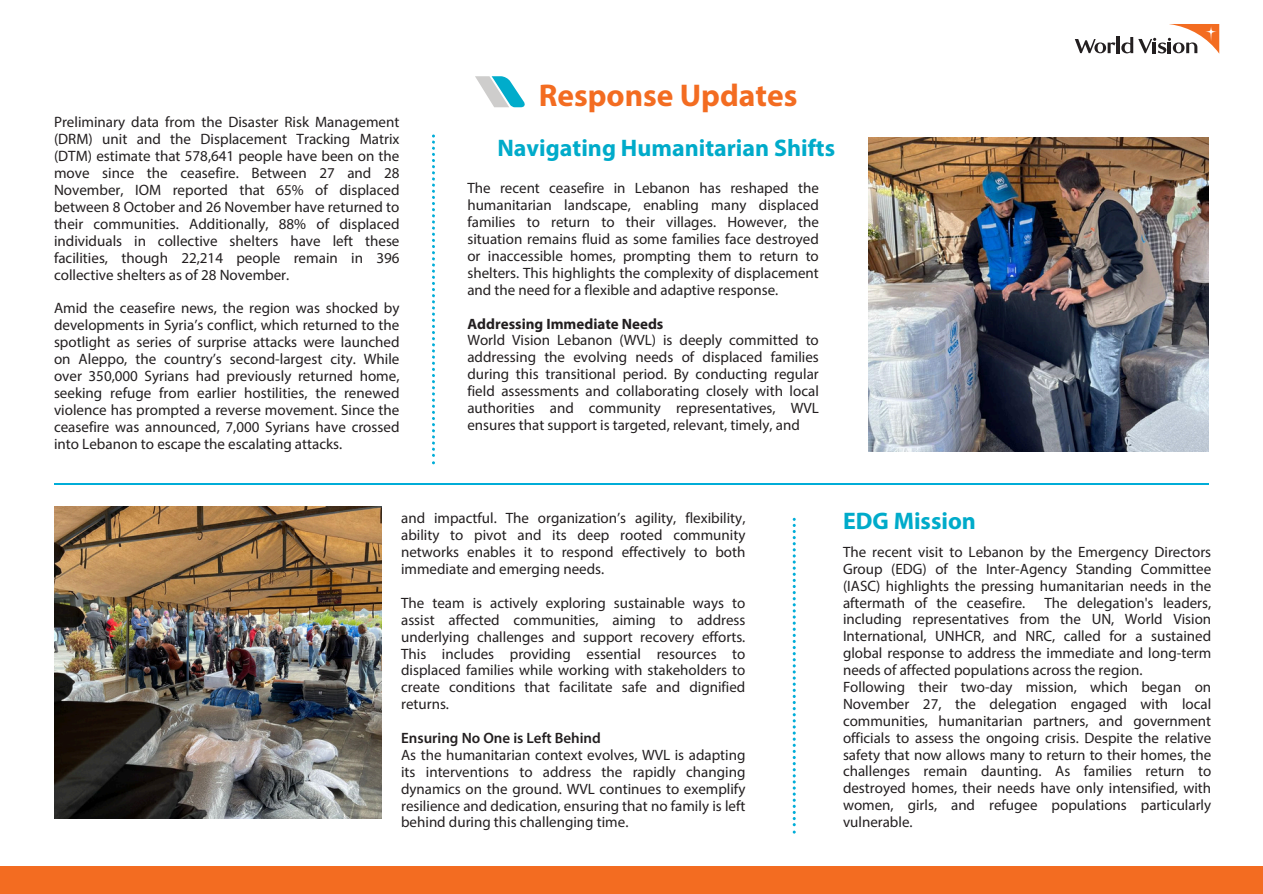
<style>
.page{position:relative;width:1263px;height:894px;background:#fff}
.page>*{position:absolute;margin:0;border:0;box-sizing:border-box;transform-origin:0 0}
.t1{font:700 31.5px "Myriad Pro";color:#f36c21}
.t2{font:700 24px "Myriad Pro";color:#00abca}
.t3{font:15px/16.8px "Myriad Pro";color:#231f20;text-align:justify}
.t4{font:600 15px "Myriad Pro";color:#231f20}
.t5{font:700 15px "Myriad Pro";color:#231f20}
</style>
<div class="page">
<svg style="left:475px;top:76px;width:50px;height:31px"></svg>
<svg style="left:432px;top:134px;width:3px;height:330px"></svg>
<svg style="left:793px;top:517px;width:3px;height:316px"></svg>
<div style="left:0;top:866px;width:1263px;height:27px;background:#f36c21"></div>
<hr style="left:54px;top:483px;width:1155px;height:1px;background:#00add8">
<hr style="left:1117px;top:37px;width:3px;height:16px;background:#231f20">
<svg style="left:1075px;top:39px;width:40px;height:14px"></svg>
<svg style="left:1121px;top:24px;width:98px;height:30px"></svg>
<img style="left:54px;top:506px;width:328px;height:312px">
<img style="left:869px;top:137px;width:339px;height:314px">
<h2 class="t3" style="left:54px;top:115px;width:347px">Preliminary data from the Disaster Risk Management (DRM) unit and the Displacement Tracking Matrix (DTM) estimate that 578,641 people have been on the move since the ceasefire. Between 27 and 28<br>November, IOM reported that 65% of displaced between 8 October and 26 November have returned to their communities. Additionally, 88% of displaced individuals in collective shelters have left these facilities, though 22,214 people remain in 396 collective shelters as of 28 November.</h2>
<p class="t3" style="left:54px;top:301px;width:347px">Amid the ceasefire news, the region was shocked by developments in Syria’s conflict, which returned to the spotlight as series of surprise attacks were launched on Aleppo, the country’s second-largest city. While over 350,000 Syrians had previously returned home, seeking refuge from earlier hostilities, the renewed violence has prompted a reverse movement. Since the ceasefire was announced, 7,000 Syrians have crossed into Lebanon to escape the escalating attacks.</p>
<p class="t1" style="left:539px;top:82px;width:260px">Response Updates</p>
<p class="t2" style="left:497px;top:138px;width:339px">Navigating Humanitarian Shifts</p>
<p class="t3" style="left:467px;top:181px;width:353px">The recent ceasefire in Lebanon has reshaped the humanitarian landscape, enabling many displaced families to return to their villages. However, the situation remains fluid as some families face destroyed or inaccessible homes, prompting them to return to shelters. This highlights the complexity of displacement and the need for a flexible and adaptive response.</p>
<p class="t5" style="left:467px;top:317px;width:198px">Addressing Immediate Needs</p>
<h1 class="t3" style="left:467px;top:333px;width:353px">World Vision Lebanon (WVL) is deeply committed to addressing the evolving needs of displaced families during this transitional period. By conducting regular field assessments and collaborating closely with local authorities and community representatives, WVL ensures that support is targeted, relevant, timely, and</h1>
<p class="t3" style="left:401px;top:511px;width:346px">and impactful. The organization’s agility, flexibility,</p>
<p class="t2" style="left:843px;top:511px;width:134px">EDG Mission</p>
<p class="t3" style="left:401px;top:528px;width:346px">ability to pivot and its deep rooted community networks enables it to respond effectively to both immediate and emerging needs.</p>
<p class="t3" style="left:401px;top:595px;width:346px">The team is actively exploring sustainable ways to assist affected communities, aiming to address underlying challenges and support recovery efforts.<br>This includes providing essential resources to displaced families while working with stakeholders to create conditions that facilitate safe and dignified returns.</p>
<p class="t4" style="left:401px;top:731px;width:201px">Ensuring No One is Left Behind</p>
<h2 class="t3" style="left:401px;top:747px;width:346px">As the humanitarian context evolves, WVL is adapting its interventions to address the rapidly changing dynamics on the ground. WVL continues to exemplify resilience and dedication, ensuring that no family is left behind during this challenging time.</h2>
<p class="t3" style="left:843px;top:544px;width:370px">The recent visit to Lebanon by the Emergency Directors Group (EDG) of the Inter-Agency Standing Committee (IASC) highlights the pressing humanitarian needs in the aftermath of the ceasefire.</p>
<p class="t3" style="left:843px;top:595px;width:370px;text-indent:201px">The delegation's leaders, including representatives from the UN, World Vision International, UNHCR, and NRC, called for a sustained global response to address the immediate and long-term needs of affected populations across the region.</p>
<p class="t3" style="left:843px;top:679px;width:370px">Following their two-day mission, which began on November 27, the delegation engaged with local communities, humanitarian partners, and government officials to assess the ongoing crisis. Despite the relative safety that now allows many to return to their homes, the challenges remain daunting. As families return to destroyed homes, their needs have only intensified, with women, girls, and refugee populations particularly vulnerable.</p>
</div>
